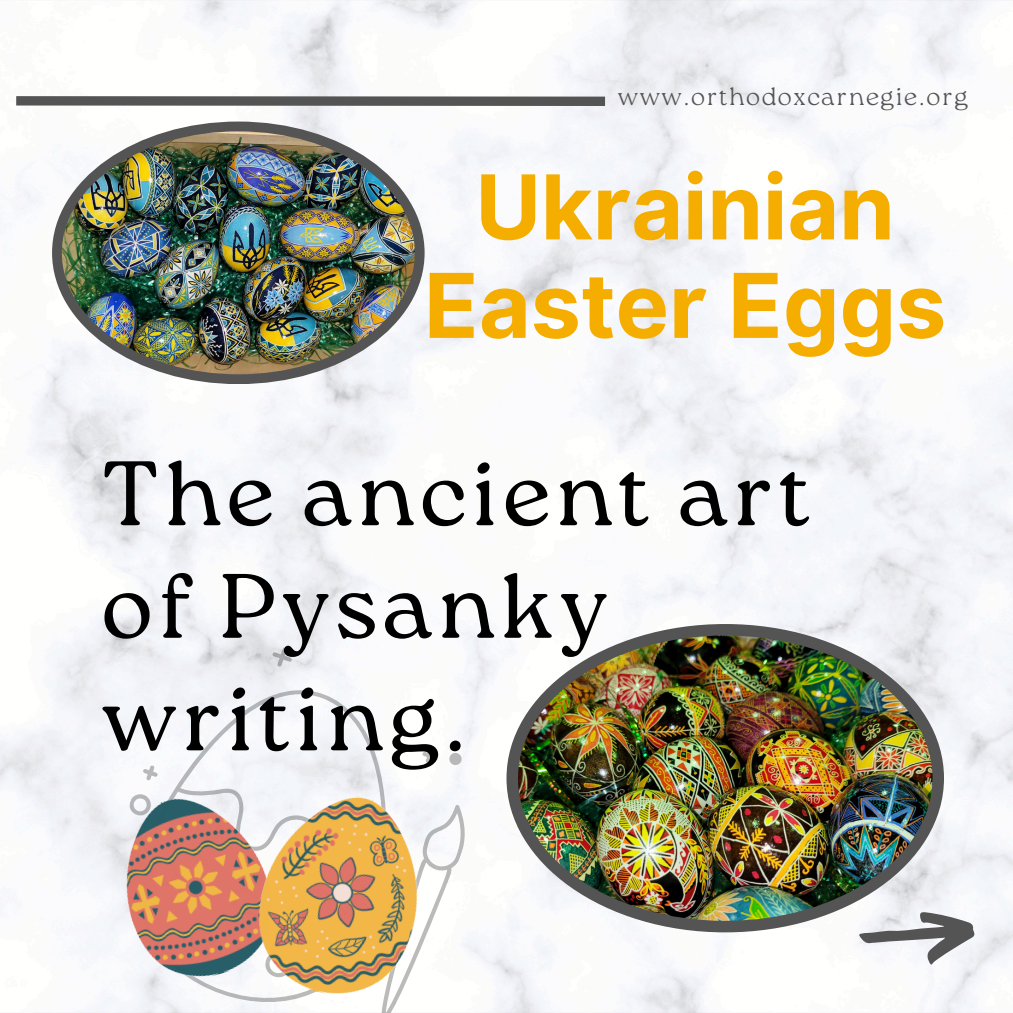
<style>
.page{position:relative;width:1013px;height:1013px;background:#fff}
.page>*{position:absolute;margin:0;border:0;box-sizing:border-box;transform-origin:0 0}
.t1{font:300 91.25px/112.5px "Roca One";letter-spacing:.055em;color:#000}
.t2{font:700 89.38px/98.5px "Inter";color:#f5ae00;text-align:center}
.t3{font:100 25px "Roca One";letter-spacing:.065em;color:#545454}
</style>
<div class="page">
<img style="left:0;top:0;width:1012px;height:1012px">
<svg style="left:7px;top:91px;width:607px;height:20px"></svg>
<svg style="left:858px;top:911px;width:116px;height:54px"></svg>
<img style="left:52px;top:121px;width:372px;height:263px">
<svg style="left:77px;top:616px;width:429px;height:396px"></svg>
<img style="left:101px;top:778px;width:137px;height:215px">
<img style="left:238px;top:778px;width:211px;height:234px">
<img style="left:506px;top:624px;width:437px;height:308px">
<p class="t3" style="left:618px;top:81px;width:351px">www.orthodoxcarnegie.org</p>
<h1 class="t2" style="left:424px;top:158px;width:523px">Ukrainian<br>Easter Eggs</h1>
<p class="t1" style="left:101px;top:437px;width:711px">The ancient art of Pysanky writing.</p>
</div>
